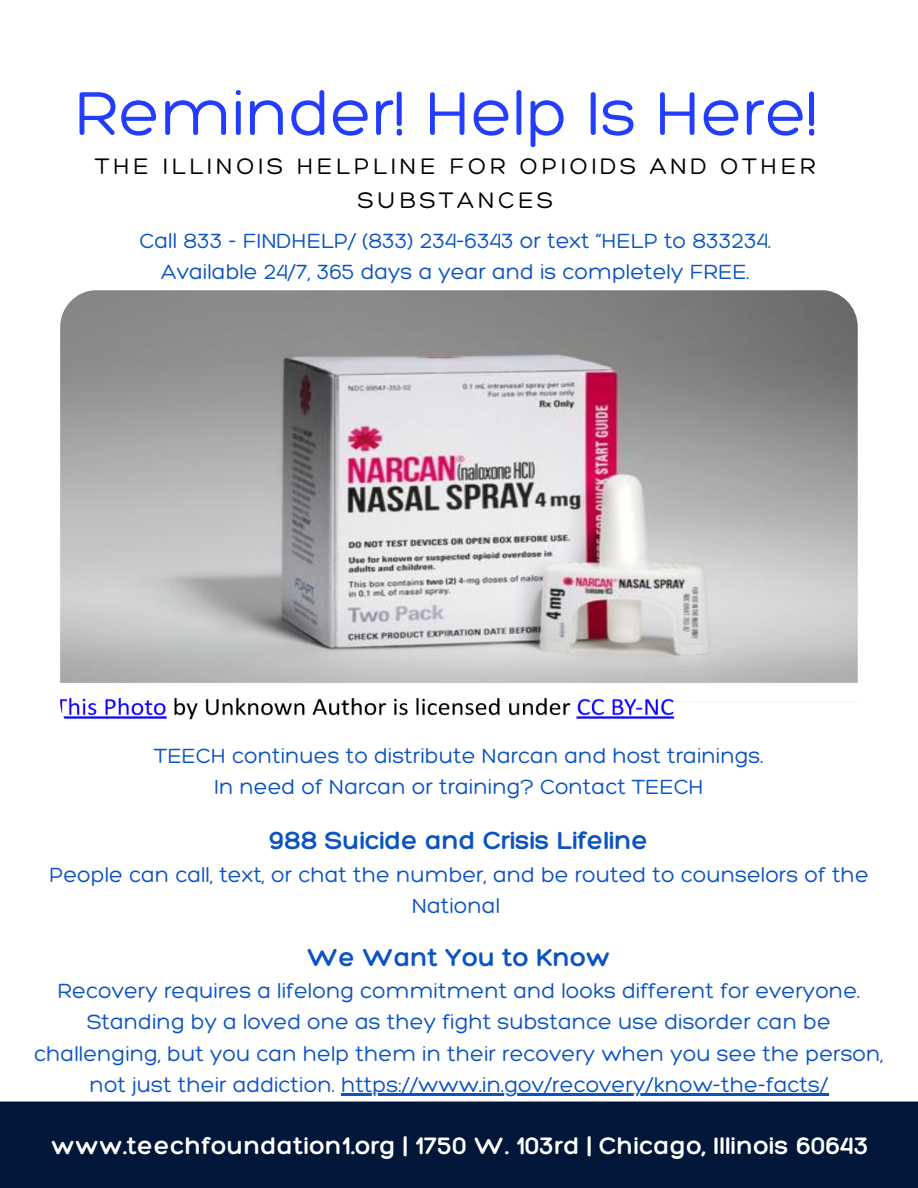
<style>
.page{position:relative;width:918px;height:1188px;background:#fff}
.page>*{position:absolute;margin:0;border:0;box-sizing:border-box;transform-origin:0 0}
.t1{font:300 67.2px "Hero";color:#233dff}
.t2{font:300 26.85px "Hero";color:#0b53c2}
.t3{font:300 25.8px "Hero";letter-spacing:.015em;color:#fff}
.t4{font:300 24.45px/33.6px "Hero";letter-spacing:.145em;color:#000;text-align:center}
.t5{font:300 22.35px/31px "Hero";color:#0b53c2;text-align:center}
</style>
<div class="page">
<img style="left:60px;top:290px;width:798px;height:449px;border-radius:37px">
<div style="left:0;top:1102px;width:918px;height:86px;background:#001739"></div>
<hr style="left:341px;top:1094px;width:487px;height:2px;background:#0b53c2">
<p class="t1" style="left:74px;top:71px;width:746px">Reminder! Help Is Here!</p>
<p class="t4" style="left:95px;top:149px;width:722px">THE ILLINOIS HELPLINE FOR OPIOIDS AND OTHER<br>SUBSTANCES</p>
<p class="t5" style="left:140px;top:224px;width:633px">Call 833 - FINDHELP/ (833) 234-6343 or text “HELP to 833234.</p>
<p class="t5" style="left:161px;top:256px;width:590px">Available 24/7, 365 days a year and is completely FREE.</p>
<p class="t5" style="left:154px;top:739px;width:611px">TEECH continues to distribute Narcan and host trainings.</p>
<p class="t5" style="left:214px;top:771px;width:491px">In need of Narcan or training? Contact TEECH</p>
<p class="t2" style="left:269px;top:824px;width:381px">988 Suicide and Crisis Lifeline</p>
<p class="t5" style="left:49px;top:858px;width:821px">People can call, text, or chat the number, and be routed to counselors of the<br>National</p>
<p class="t2" style="left:307px;top:941px;width:305px">We Want You to Know</p>
<p class="t5" style="left:34px;top:975px;width:851px">Recovery requires a lifelong commitment and looks different for everyone.<br>Standing by a loved one as they fight substance use disorder can be challenging, but you can help them in their recovery when you see the person, not just their addiction. https://www.in.gov/recovery/know-the-facts/</p>
<p class="t3" style="left:52px;top:1129px;width:819px">www.teechfoundation1.org | 1750 W. 103rd | Chicago, Illinois 60643</p>
</div>
